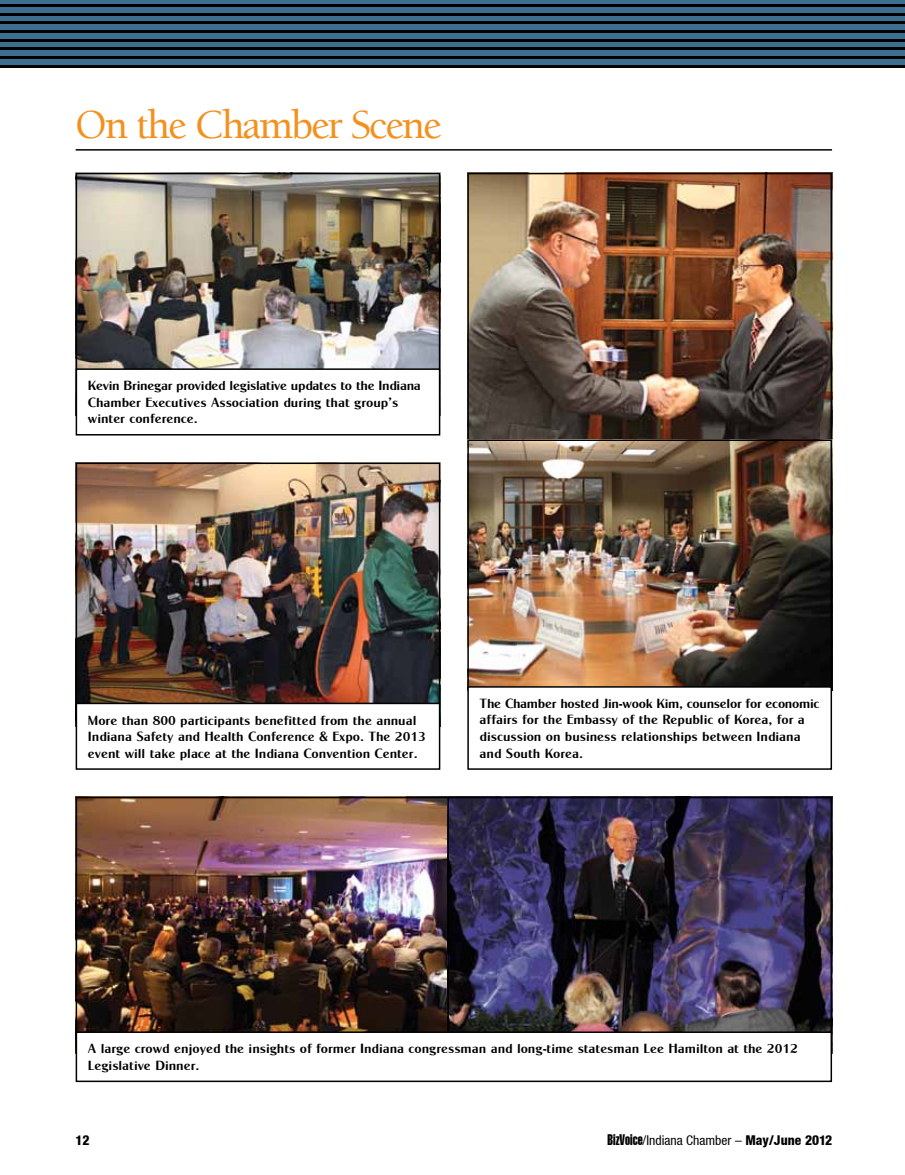
<style>
.page{position:relative;width:905px;height:1175px;background:#fff}
.page>*{position:absolute;margin:0;border:0;box-sizing:border-box;transform-origin:0 0}
.t1{font:500 42px "Berkeley";letter-spacing:-.05em;color:#f4901d}
.t2{font:13.5px/16.5px "Cg Globe Gothic Bd";color:#000}
.t3{font:condensed 13.5px "Helvetica Neue";color:#000}
.t4{font:800 condensed 13.5px "Helvetica Neue";color:#000}
.s1{font-family:"Helvetica Extra Compressed";font-stretch:normal;font-size:15px}
.s2{font-weight:800}
</style>
<div class="page">
<img style="left:79px;top:465px;width:358px;height:237px">
<div style="left:76px;top:462px;width:364px;height:264px;border:2px solid #000"></div>
<div style="left:0;top:0;width:904px;height:68px;background:#3b6e8f"></div>
<hr style="left:0;top:4px;width:904px;height:3px;background:#000">
<hr style="left:0;top:13px;width:904px;height:3px;background:#000">
<hr style="left:0;top:22px;width:904px;height:2px;background:#000">
<hr style="left:0;top:30px;width:904px;height:3px;background:#000">
<hr style="left:0;top:39px;width:904px;height:3px;background:#000">
<hr style="left:0;top:48px;width:904px;height:2px;background:#000">
<hr style="left:0;top:56px;width:904px;height:3px;background:#000">
<hr style="left:0;top:65px;width:904px;height:3px;background:#000">
<img style="left:470px;top:176px;width:359px;height:263px">
<div style="left:467px;top:173px;width:365px;height:307px;border:2px solid #000"></div>
<img style="left:470px;top:442px;width:359px;height:244px">
<div style="left:467px;top:439px;width:365px;height:251px;border:2px solid #000"></div>
<img style="left:79px;top:176px;width:358px;height:192px">
<div style="left:76px;top:173px;width:364px;height:243px;border:2px solid #000"></div>
<img style="left:79px;top:799px;width:368px;height:232px">
<img style="left:450px;top:799px;width:379px;height:232px">
<div style="left:447px;top:796px;width:385px;height:257px;border:2px solid #000"></div>
<div style="left:76px;top:703px;width:363px;height:66px;background:#fff"></div>
<div style="left:76px;top:702px;width:364px;height:67px;border:2px solid #000"></div>
<div style="left:76px;top:1032px;width:755px;height:49px;background:#fff"></div>
<div style="left:76px;top:1031px;width:756px;height:51px;border:2px solid #000"></div>
<div style="left:76px;top:369px;width:363px;height:66px;background:#fff"></div>
<div style="left:76px;top:368px;width:364px;height:67px;border:2px solid #000"></div>
<div style="left:468px;top:687px;width:363px;height:82px;background:#fff"></div>
<div style="left:467px;top:686px;width:365px;height:83px;border:2px solid #000"></div>
<hr style="left:76px;top:149px;width:756px;height:2px;background:#000">
<h1 class="t1" style="left:76px;top:102px;width:368px">On the Chamber Scene</h1>
<p class="t2" style="left:88px;top:377px;width:334px">Kevin Brinegar provided legislative updates to the Indiana<br>Chamber Executives Association during that group’s winter conference.</p>
<p class="t2" style="left:88px;top:711px;width:339px">More than 800 participants benefitted from the annual<br>Indiana Safety and Health Conference &amp; Expo. The 2013 event will take place at the Indiana Convention Center.</p>
<p class="t2" style="left:479px;top:695px;width:341px">The Chamber hosted Jin-wook Kim, counselor for economic affairs for the Embassy of the Republic of Korea, for a discussion on business relationships between Indiana and South Korea.</p>
<p class="t2" style="left:88px;top:1040px;width:711px">A large crowd enjoyed the insights of former Indiana congressman and long-time statesman Lee Hamilton at the 2012<br>Legislative Dinner.</p>
<p class="t4" style="left:76px;top:1132px;width:16px">12</p>
<p class="t3" style="left:607px;top:1132px;width:226px"><span class="s1">BizVoice</span>/Indiana Chamber – <span class="s2">May/June 2012</span></p>
</div>
